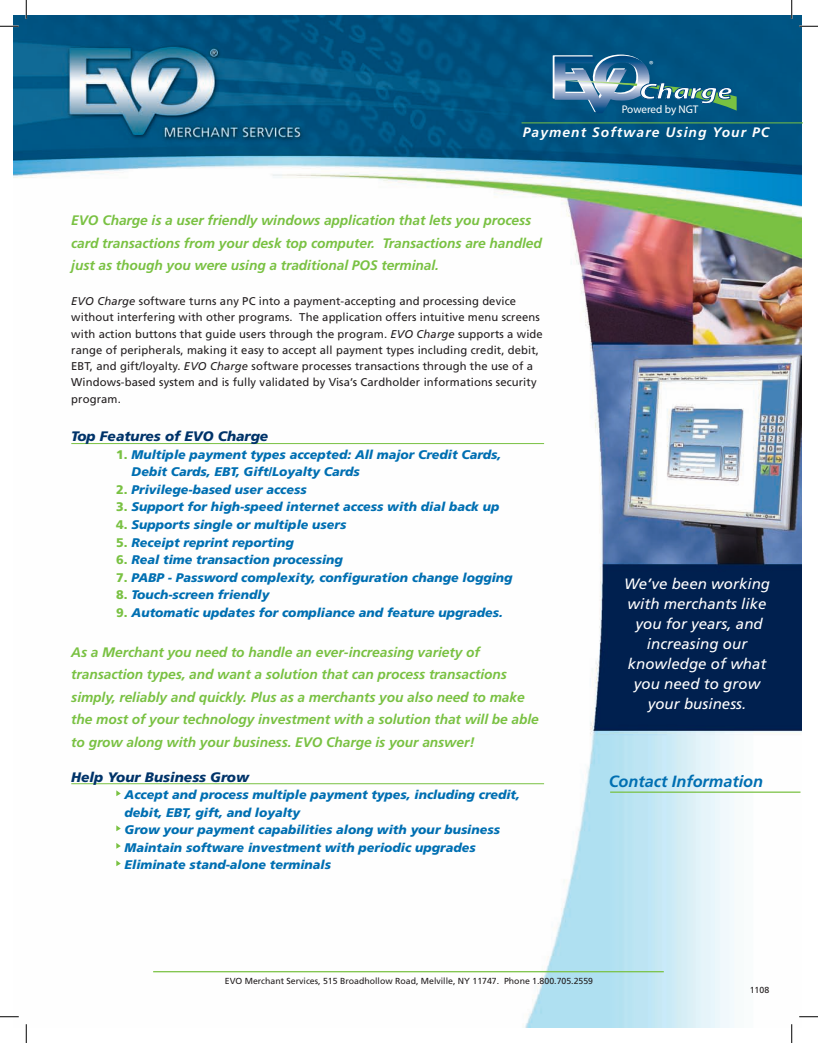
<style>
.page{position:relative;width:818px;height:1043px;background:#fff}
.page>*{position:absolute;margin:0;border:0;box-sizing:border-box;transform-origin:0 0}
.t1{font:italic 700 22.75px "Myriad";color:#fff;scale:1.31 1}
.t2{font:italic 700 16.25px "Frutiger";color:#006fb2}
.t3{font:italic 15px "Frutiger";letter-spacing:.005em;color:#fff}
.t4{font:italic 700 13.75px/22.5px "Frutiger";letter-spacing:-.005em;color:#79c142}
.t5{font:italic 900 13.75px "Frutiger";color:#003369}
.t6{font:italic 700 13.75px "Frutiger";letter-spacing:.08em;color:#fff}
.t7{font:italic 900 12.5px/17.5px "Frutiger";color:#006fb2}
.t8{font:11.25px/16.2px "Frutiger";letter-spacing:.01em;color:#231f20}
.t9{font:11.12px "Myriad Pro";letter-spacing:-.005em;color:#fff}
.t10{font:10.38px "Myriad Pro";color:#fff}
.t11{font:8.75px "Frutiger";color:#231f20}
.s1{font-style:italic}
.s2{font-style:normal;color:#79c142}
</style>
<div class="page">
<img style="left:14px;top:15px;width:787px;height:1012px">
<hr style="left:521px;top:122px;width:281px;height:1px;background:#79c142">
<hr style="left:71px;top:443px;width:473px;height:1px;background:#79c142">
<hr style="left:71px;top:783px;width:473px;height:1px;background:#79c142">
<svg style="left:116px;top:790px;width:5px;height:6px"></svg>
<svg style="left:116px;top:825px;width:5px;height:6px"></svg>
<svg style="left:116px;top:842px;width:5px;height:6px"></svg>
<svg style="left:116px;top:860px;width:5px;height:6px"></svg>
<hr style="left:610px;top:791px;width:190px;height:1px;background:#79c142">
<svg style="left:552px;top:55px;width:184px;height:58px;background:#2f7192"></svg>
<hr style="left:153px;top:971px;width:510px;height:1px;background:#79c142">
<svg style="left:0;top:25px;width:19px;height:2px"></svg>
<svg style="left:799px;top:25px;width:19px;height:2px"></svg>
<svg style="left:0;top:1015px;width:19px;height:2px"></svg>
<svg style="left:799px;top:1015px;width:19px;height:2px"></svg>
<svg style="left:25px;top:0;width:2px;height:19px"></svg>
<svg style="left:25px;top:1024px;width:2px;height:18px"></svg>
<svg style="left:790px;top:0;width:2px;height:19px"></svg>
<svg style="left:790px;top:1024px;width:2px;height:18px"></svg>
<p class="t10" style="left:649px;top:58px;width:6px">®</p>
<p class="t1" style="left:639px;top:79px;width:73px">Charge</p>
<p class="t9" style="left:621px;top:103px;width:78px">Powered by NGT</p>
<p class="t6" style="left:523px;top:125px;width:248px">Payment Software Using Your PC</p>
<p class="t4" style="left:71px;top:209px;width:472px">EVO Charge is a user friendly windows application that lets you process card transactions from your desk top computer. Transactions are handled just as though you were using a traditional POS terminal.</p>
<p class="t8" style="left:71px;top:293px;width:473px"><span class="s1">EVO Charge</span> software turns any PC into a payment-accepting and processing device without interfering with other programs. The application offers intuitive menu screens with action buttons that guide users through the program. <span class="s1">EVO Charge</span> supports a wide range of peripherals, making it easy to accept all payment types including credit, debit, EBT, and gift/loyalty. <span class="s1">EVO Charge</span> software processes transactions through the use of a Windows-based system and is fully validated by Visa’s Cardholder informations security program.</p>
<p class="t5" style="left:71px;top:428px;width:198px">Top Features of EVO Charge</p>
<p class="t7" style="left:132px;top:446px;width:371px;text-indent:-15px"><span class="s2">1.</span> Multiple payment types accepted: All major Credit Cards,<br>Debit Cards, EBT, Gift/Loyalty Cards</p>
<p class="t7" style="left:116px;top:481px;width:192px"><span class="s2">2.</span> Privilege-based user access</p>
<p class="t7" style="left:116px;top:498px;width:384px"><span class="s2">3.</span> Support for high-speed internet access with dial back up</p>
<p class="t7" style="left:116px;top:516px;width:231px"><span class="s2">4.</span> Supports single or multiple users</p>
<p class="t7" style="left:116px;top:533px;width:179px"><span class="s2">5.</span> Receipt reprint reporting</p>
<p class="t7" style="left:116px;top:551px;width:228px"><span class="s2">6.</span> Real time transaction processing</p>
<p class="t7" style="left:116px;top:568px;width:398px"><span class="s2">7.</span> PABP - Password complexity, configuration change logging</p>
<p class="t7" style="left:116px;top:586px;width:154px"><span class="s2">8.</span> Touch-screen friendly</p>
<p class="t7" style="left:116px;top:603px;width:388px"><span class="s2">9.</span> Automatic updates for compliance and feature upgrades.</p>
<p class="t4" style="left:71px;top:640px;width:469px">As a Merchant you need to handle an ever-increasing variety of transaction types, and want a solution that can process transactions simply, reliably and quickly. Plus as a merchants you also need to make the most of your technology investment with a solution that will be able to grow along with your business. EVO Charge is your answer!</p>
<p class="t5" style="left:71px;top:768px;width:179px">Help Your Business Grow</p>
<p class="t7" style="left:125px;top:786px;width:397px">Accept and process multiple payment types, including credit, debit, EBT, gift, and loyalty</p>
<p class="t7" style="left:125px;top:821px;width:377px">Grow your payment capabilities along with your business</p>
<p class="t7" style="left:125px;top:838px;width:352px">Maintain software investment with periodic upgrades</p>
<p class="t7" style="left:125px;top:856px;width:208px">Eliminate stand-alone terminals</p>
<p class="t3" style="left:624px;top:575px;width:148px">We’ve been working</p>
<p class="t3" style="left:627px;top:595px;width:140px">with merchants like</p>
<p class="t3" style="left:635px;top:615px;width:129px">you for years, and</p>
<p class="t3" style="left:647px;top:635px;width:102px">increasing our</p>
<p class="t3" style="left:627px;top:655px;width:140px">knowledge of what</p>
<p class="t3" style="left:634px;top:675px;width:128px">you need to grow</p>
<p class="t3" style="left:647px;top:695px;width:100px">your business.</p>
<p class="t2" style="left:608px;top:772px;width:156px">Contact Information</p>
<p class="t11" style="left:225px;top:976px;width:370px">EVO Merchant Services, 515 Broadhollow Road, Melville, NY 11747. Phone 1.800.705.2559</p>
<p class="t11" style="left:749px;top:985px;width:21px">1108</p>
</div>
